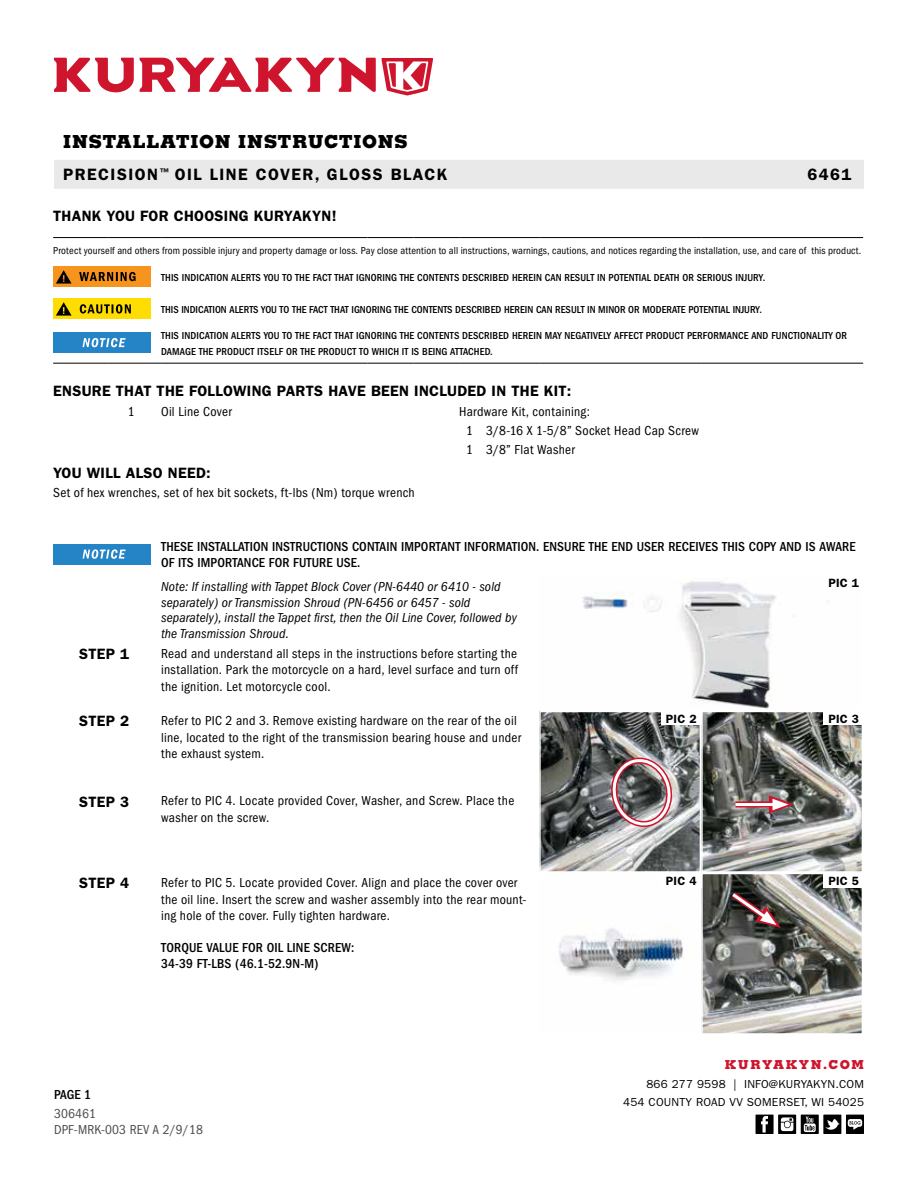
<style>
.page{position:relative;width:918px;height:1188px;background:#fff}
.page>*{position:absolute;margin:0;border:0;box-sizing:border-box;transform-origin:0 0}
.t1{font:800 18px "Memphis";letter-spacing:.04em;color:#000}
.t2{font:600 16.5px "Franklin Gothic";letter-spacing:.09em;color:#000}
.t3{font:600 15px "Franklin Gothic";letter-spacing:.02em;color:#000}
.t4{font:condensed 13.5px/16.5px "Franklin Gothic";letter-spacing:.02em;color:#000}
.t5{font:italic condensed 13.5px/15.8px "Franklin Gothic";letter-spacing:.01em;color:#000}
.t6{font:500 condensed 13.5px/15.8px "Franklin Gothic";letter-spacing:.01em;color:#000}
.t7{font:condensed 13.5px/15.8px "Franklin Gothic";letter-spacing:.01em;color:#4d4d4f}
.t8{font:800 12.3px "Memphis";letter-spacing:.12em;color:#ce152d}
.t9{font:600 12px "Franklin Gothic";letter-spacing:.02em;color:#000}
.t10{font:11.7px/18px "Franklin Gothic";letter-spacing:.02em;color:#000;text-align:right}
.t11{font:500 condensed 10.5px/15.8px "Franklin Gothic";letter-spacing:.01em;color:#000}
.t12{font:condensed 10.5px "Franklin Gothic";letter-spacing:.015em;color:#000}
</style>
<div class="page">
<svg style="left:54px;top:58px;width:379px;height:38px"></svg>
<div style="left:54px;top:160px;width:810px;height:29px;background:#e9e9ea"></div>
<div style="left:846px;top:1115px;width:18px;height:19px;background:#000"></div>
<svg style="left:848px;top:1119px;width:14px;height:11px"></svg>
<svg style="left:778px;top:1115px;width:18px;height:19px"></svg>
<svg style="left:781px;top:1117px;width:12px;height:14px"></svg>
<div style="left:756px;top:1115px;width:18px;height:19px;background:#000"></div>
<svg style="left:761px;top:1116px;width:7px;height:17px"></svg>
<svg style="left:801px;top:1115px;width:18px;height:19px"></svg>
<svg style="left:804px;top:1117px;width:12px;height:15px"></svg>
<div style="left:823px;top:1115px;width:18px;height:19px;background:#000"></div>
<svg style="left:825px;top:1119px;width:15px;height:11px"></svg>
<hr style="left:53px;top:237px;width:54px;height:1px;background:#000">
<hr style="left:107px;top:237px;width:54px;height:1px;background:#000">
<hr style="left:161px;top:237px;width:207px;height:1px;background:#000">
<hr style="left:368px;top:237px;width:45px;height:1px;background:#000">
<hr style="left:413px;top:237px;width:46px;height:1px;background:#000">
<svg style="left:459px;top:237px;width:27px;height:1px"></svg>
<hr style="left:486px;top:237px;width:53px;height:1px;background:#000">
<hr style="left:539px;top:237px;width:162px;height:1px;background:#000">
<hr style="left:701px;top:237px;width:162px;height:1px;background:#000">
<hr style="left:53px;top:363px;width:54px;height:1px;background:#000">
<hr style="left:107px;top:363px;width:54px;height:1px;background:#000">
<hr style="left:161px;top:363px;width:207px;height:1px;background:#000">
<hr style="left:368px;top:363px;width:45px;height:1px;background:#000">
<hr style="left:413px;top:363px;width:46px;height:1px;background:#000">
<svg style="left:459px;top:363px;width:27px;height:1px"></svg>
<hr style="left:486px;top:363px;width:53px;height:1px;background:#000">
<hr style="left:539px;top:363px;width:162px;height:1px;background:#000">
<hr style="left:701px;top:363px;width:162px;height:1px;background:#000">
<div style="left:53px;top:267px;width:97px;height:20px;background:#f7941e"></div>
<svg style="left:79px;top:272px;width:57px;height:9px"></svg>
<svg style="left:56px;top:270px;width:16px;height:14px"></svg>
<div style="left:53px;top:299px;width:97px;height:20px;background:#fd0"></div>
<svg style="left:56px;top:302px;width:16px;height:14px"></svg>
<svg style="left:80px;top:304px;width:51px;height:10px"></svg>
<div style="left:53px;top:333px;width:97px;height:20px;background:#2484c6"></div>
<svg style="left:83px;top:338px;width:43px;height:9px"></svg>
<div style="left:53px;top:544px;width:97px;height:20px;background:#2484c6"></div>
<svg style="left:83px;top:549px;width:43px;height:10px"></svg>
<img style="left:582px;top:581px;width:194px;height:127px">
<img style="left:542px;top:714px;width:156px;height:267px">
<div style="left:539px;top:711px;width:162px;height:162px;border:2px solid #fff"></div>
<img style="left:704px;top:714px;width:156px;height:318px">
<div style="left:701px;top:711px;width:162px;height:162px;border:2px solid #fff"></div>
<div style="left:701px;top:873px;width:162px;height:162px;border:2px solid #fff"></div>
<div style="left:824px;top:712px;width:40px;height:13px;background:#fff"></div>
<div style="left:661px;top:712px;width:40px;height:13px;background:#fff"></div>
<div style="left:824px;top:874px;width:40px;height:14px;background:#fff"></div>
<div style="left:661px;top:874px;width:40px;height:14px;background:#fff"></div>
<div style="left:735px;top:801px;width:44px;height:6px;background:#ce152d"></div>
<hr style="left:735px;top:803px;width:43px;height:3px;background:#fff">
<svg style="left:769px;top:795px;width:25px;height:19px"></svg>
<svg style="left:725px;top:886px;width:56px;height:42px;background:#60504f"></svg>
<svg style="left:611px;top:758px;width:61px;height:73px;background:#947f82"></svg>
<h1 class="t1" style="left:63px;top:130px;width:346px">INSTALLATION INSTRUCTIONS</h1>
<p class="t2" style="left:63px;top:165px;width:386px">PRECISION<sup>™</sup> OIL LINE COVER, GLOSS BLACK</p>
<p class="t2" style="left:807px;top:165px;width:46px">6461</p>
<p class="t3" style="left:53px;top:207px;width:285px">THANK YOU FOR CHOOSING KURYAKYN!</p>
<p class="t12" style="left:53px;top:245px;width:810px">Protect yourself and others from possible injury and property damage or loss. Pay close attention to all instructions, warnings, cautions, and notices regarding the installation, use, and care of this product.</p>
<p class="t11" style="left:161px;top:270px;width:606px">THIS INDICATION ALERTS YOU TO THE FACT THAT IGNORING THE CONTENTS DESCRIBED HEREIN CAN RESULT IN POTENTIAL DEATH OR SERIOUS INJURY.</p>
<p class="t11" style="left:161px;top:302px;width:602px">THIS INDICATION ALERTS YOU TO THE FACT THAT IGNORING THE CONTENTS DESCRIBED HEREIN CAN RESULT IN MINOR OR MODERATE POTENTIAL INJURY.</p>
<p class="t11" style="left:161px;top:328px;width:687px">THIS INDICATION ALERTS YOU TO THE FACT THAT IGNORING THE CONTENTS DESCRIBED HEREIN MAY NEGATIVELY AFFECT PRODUCT PERFORMANCE AND FUNCTIONALITY OR<br>DAMAGE THE PRODUCT ITSELF OR THE PRODUCT TO WHICH IT IS BEING ATTACHED.</p>
<p class="t3" style="left:53px;top:382px;width:520px">ENSURE THAT THE FOLLOWING PARTS HAVE BEEN INCLUDED IN THE KIT:</p>
<p class="t4" style="left:128px;top:404px;width:8px">1</p>
<p class="t4" style="left:161px;top:404px;width:72px">Oil Line Cover</p>
<p class="t4" style="left:466px;top:403px;width:234px;line-height:18.8px;text-indent:-7px">Hardware Kit, containing:<br>1 3/8-16 X 1-5/8” Socket Head Cap Screw<br>1 3/8” Flat Washer</p>
<p class="t3" style="left:53px;top:464px;width:159px">YOU WILL ALSO NEED:</p>
<p class="t4" style="left:53px;top:484px;width:363px">Set of hex wrenches, set of hex bit sockets, ft-lbs (Nm) torque wrench</p>
<p class="t6" style="left:161px;top:539px;width:696px">THESE INSTALLATION INSTRUCTIONS CONTAIN IMPORTANT INFORMATION. ENSURE THE END USER RECEIVES THIS COPY AND IS AWARE<br>OF ITS IMPORTANCE FOR FUTURE USE.</p>
<p class="t5" style="left:161px;top:579px;width:357px">Note: If installing with Tappet Block Cover (PN-6440 or 6410 - sold separately) or Transmission Shroud (PN-6456 or 6457 - sold separately), install the Tappet first, then the Oil Line Cover, followed by the Transmission Shroud.</p>
<p class="t9" style="left:828px;top:576px;width:32px">PIC 1</p>
<p class="t3" style="left:79px;top:645px;width:52px">STEP 1</p>
<p class="t4" style="left:161px;top:645px;width:358px;text-align:justify">Read and understand all steps in the instructions before starting the installation. Park the motorcycle on a hard, level surface and turn off the ignition. Let motorcycle cool.</p>
<p class="t3" style="left:79px;top:712px;width:52px">STEP 2</p>
<p class="t4" style="left:161px;top:713px;width:362px">Refer to PIC 2 and 3. Remove existing hardware on the rear of the oil line, located to the right of the transmission bearing house and under the exhaust system.</p>
<p class="t3" style="left:79px;top:793px;width:52px">STEP 3</p>
<p class="t4" style="left:161px;top:793px;width:355px">Refer to PIC 4. Locate provided Cover, Washer, and Screw. Place the washer on the screw.</p>
<p class="t3" style="left:79px;top:874px;width:52px">STEP 4</p>
<p class="t4" style="left:161px;top:875px;width:367px">Refer to PIC 5. Locate provided Cover. Align and place the cover over the oil line. Insert the screw and washer assembly into the rear mount&shy;ing hole of the cover. Fully tighten hardware.</p>
<p class="t6" style="left:161px;top:940px;width:195px">TORQUE VALUE FOR OIL LINE SCREW:<br>34-39 FT-LBS (46.1-52.9N-M)</p>
<p class="t6" style="left:54px;top:1087px;width:39px">PAGE 1</p>
<p class="t7" style="left:54px;top:1106px;width:150px">306461<br>DPF-MRK-003 REV A 2/9/18</p>
<p class="t9" style="left:666px;top:712px;width:32px">PIC 2</p>
<p class="t9" style="left:828px;top:712px;width:32px">PIC 3</p>
<p class="t9" style="left:666px;top:874px;width:32px">PIC 4</p>
<p class="t9" style="left:828px;top:874px;width:32px">PIC 5</p>
<p class="t8" style="left:725px;top:1057px;width:141px">KURYAKYN.COM</p>
<p class="t10" style="left:623px;top:1076px;width:242px">866 277 9598 | INFO@KURYAKYN.COM<br>454 COUNTY ROAD VV SOMERSET, WI 54025</p>
</div>
